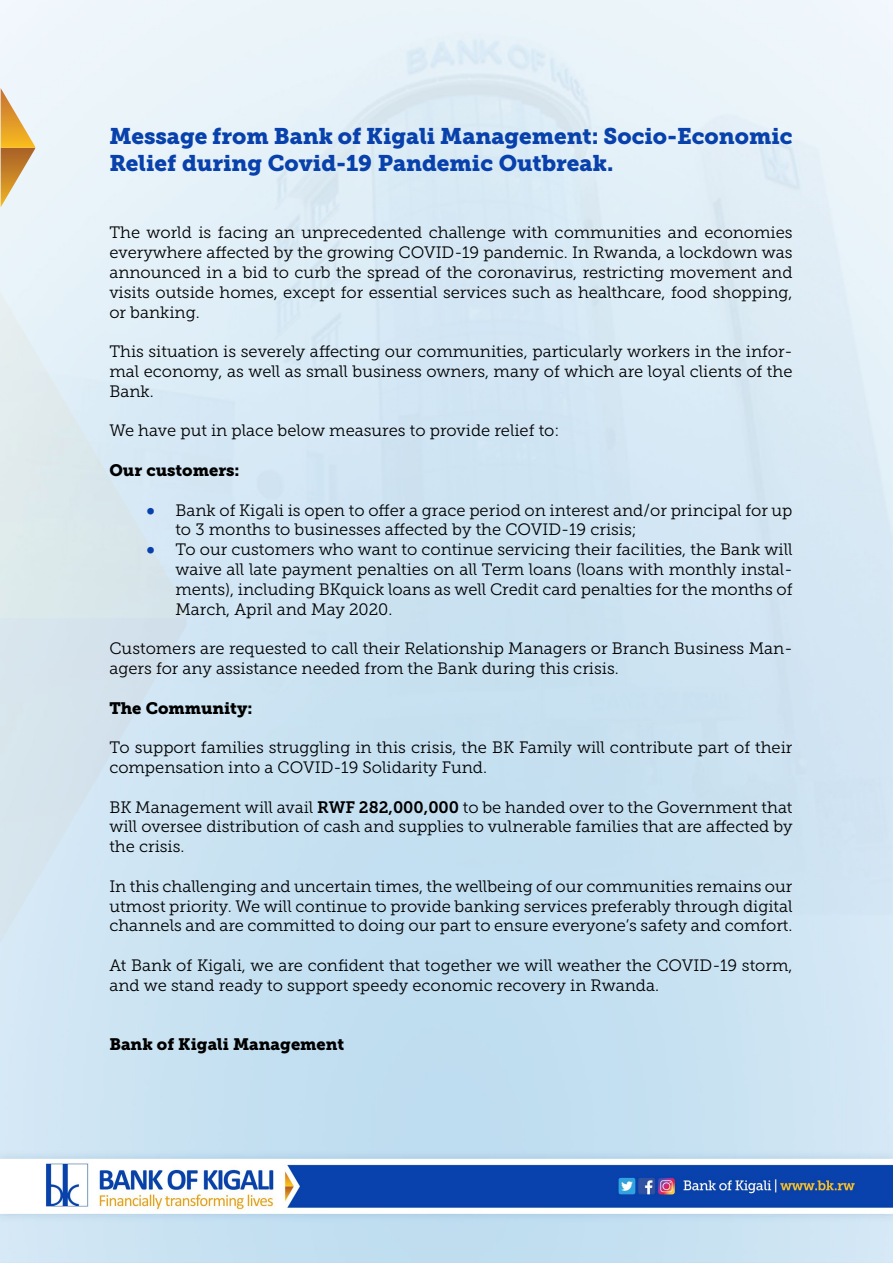
<style>
.page{position:relative;width:893px;height:1263px;background:#fff}
.page>*{position:absolute;margin:0;border:0;box-sizing:border-box;transform-origin:0 0}
.t1{font:22.5px/27px "Museo Slab 900";color:#0841ac}
.t2{font:16.5px/19.8px "Museo Slab 300";color:#000;text-align:justify}
.t3{font:16.5px "Museo Slab 900";color:#000}
.s1{font-family:"Museo Slab";color:#0841ac}
.s2{font-family:"Museo Slab 700"}
</style>
<div class="page">
<img style="left:0;top:0;width:893px;height:1263px">
<svg style="left:0;top:617px;width:187px;height:520px;background:#d1e4f1"></svg>
<svg style="left:0;top:97px;width:187px;height:520px;background:#e0edf3"></svg>
<svg style="left:1px;top:88px;width:34px;height:119px;background:#dfc18e"></svg>
<h1 class="t1" style="left:109px;top:123px;width:685px">Message from Bank of Kigali Management: Socio-Economic<br>Relief during Covid-19 Pandemic Outbreak.</h1>
<p class="t2" style="left:109px;top:223px;width:685px">The world is facing an unprecedented challenge with communities and economies everywhere affected by the growing COVID-19 pandemic. In Rwanda, a lockdown was announced in a bid to curb the spread of the coronavirus, restricting movement and visits outside homes, except for essential services such as healthcare, food shopping, or banking.</p>
<p class="t2" style="left:109px;top:342px;width:685px">This situation is severely affecting our communities, particularly workers in the infor&shy;mal economy, as well as small business owners, many of which are loyal clients of the Bank.</p>
<p class="t2" style="left:109px;top:421px;width:452px">We have put in place below measures to provide relief to:</p>
<p class="t3" style="left:109px;top:461px;width:132px">Our customers:</p>
<p class="t2" style="left:175px;top:500px;width:619px;text-indent:-28px"><span class="s1">•</span> Bank of Kigali is open to offer a grace period on interest and/or principal for up to 3 months to businesses affected by the COVID-19 crisis;</p>
<p class="t2" style="left:175px;top:540px;width:619px;text-indent:-28px"><span class="s1">•</span> To our customers who want to continue servicing their facilities, the Bank will waive all late payment penalties on all Term loans (loans with monthly instal&shy;ments), including BKquick loans as well Credit card penalties for the months of March, April and May 2020.</p>
<p class="t2" style="left:109px;top:639px;width:685px">Customers are requested to call their Relationship Managers or Branch Business Man&shy;agers for any assistance needed from the Bank during this crisis.</p>
<p class="t3" style="left:109px;top:698px;width:144px">The Community:</p>
<p class="t2" style="left:109px;top:738px;width:685px">To support families struggling in this crisis, the BK Family will contribute part of their compensation into a COVID-19 Solidarity Fund.</p>
<p class="t2" style="left:109px;top:797px;width:685px">BK Management will avail <span class="s2">RWF 282,000,000</span> to be handed over to the Government that will oversee distribution of cash and supplies to vulnerable families that are affected by the crisis.</p>
<p class="t2" style="left:109px;top:876px;width:685px">In this challenging and uncertain times, the wellbeing of our communities remains our utmost priority. We will continue to provide banking services preferably through digital channels and are committed to doing our part to ensure everyone’s safety and comfort.</p>
<p class="t2" style="left:109px;top:955px;width:685px">At Bank of Kigali, we are confident that together we will weather the COVID-19 storm, and we stand ready to support speedy economic recovery in Rwanda.</p>
<p class="t3" style="left:109px;top:1035px;width:236px">Bank of Kigali Management</p>
</div>
